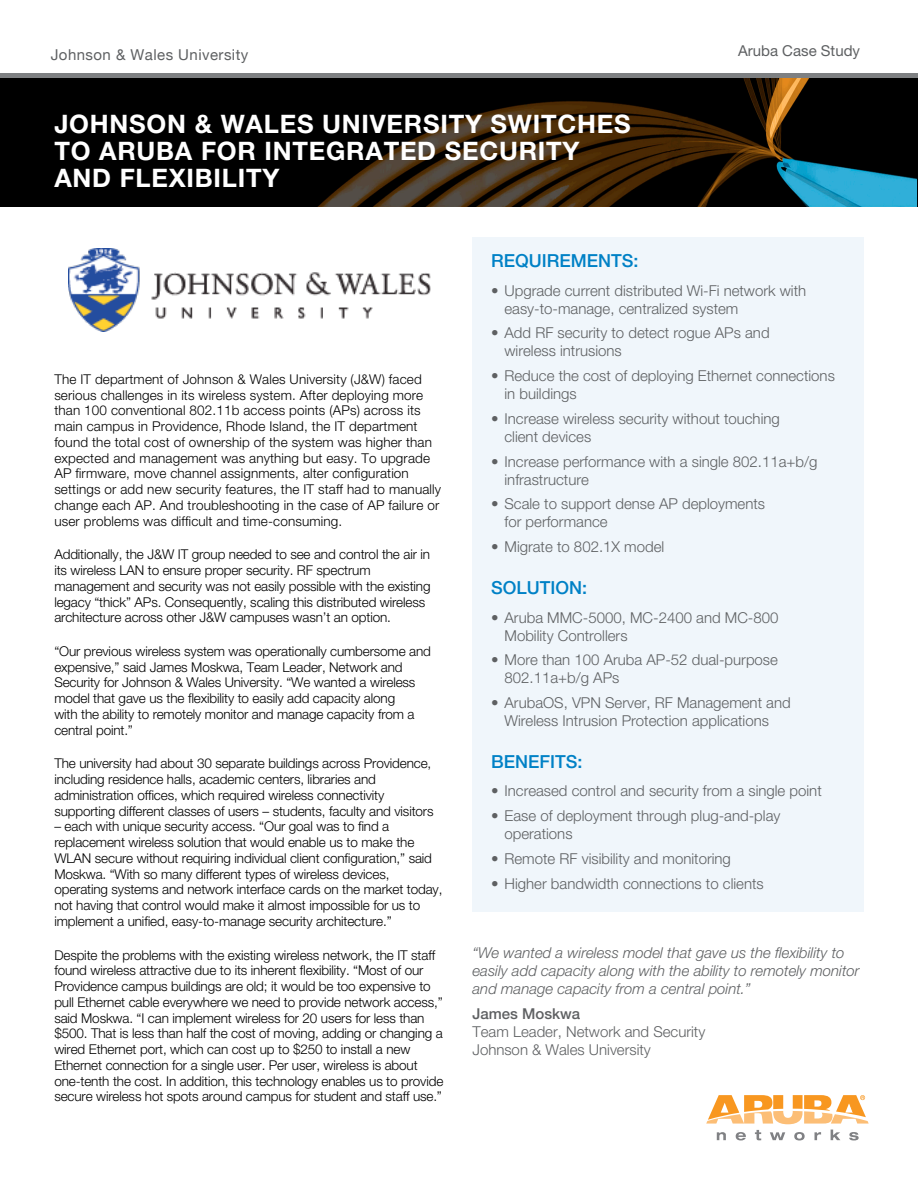
<style>
.page{position:relative;width:918px;height:1188px;background:#fff}
.page>*{position:absolute;margin:0;border:0;box-sizing:border-box;transform-origin:0 0}
.t1{font:700 25.5px/27px "Helvetica Neue";letter-spacing:.03em;color:#fff}
.t2{font:500 18px "Helvetica Neue";color:#0081c6}
.t3{font:300 15px/18px "Helvetica Neue";color:#5e6062}
.t4{font:italic 300 15px/18px "Helvetica Neue";color:#5e6062}
.t5{font:15px "Helvetica Neue";letter-spacing:.03em;color:#5e6062}
.t6{font:15px "Helvetica Neue LT Std";color:#5e6062}
.t7{font:500 15px "Helvetica Neue";color:#5e6062}
.t8{font:300 13.5px/15.8px "Helvetica Neue";letter-spacing:-.01em;color:#000}
.t9{font:300 13.5px/15.8px "Helvetica Neue";letter-spacing:.01em;color:#000}
</style>
<div class="page">
<svg style="left:706px;top:1095px;width:163px;height:29px"></svg>
<svg style="left:717px;top:1132px;width:9px;height:8px"></svg>
<svg style="left:736px;top:1132px;width:10px;height:8px"></svg>
<svg style="left:755px;top:1130px;width:6px;height:10px"></svg>
<svg style="left:770px;top:1132px;width:15px;height:8px"></svg>
<svg style="left:794px;top:1132px;width:11px;height:8px"></svg>
<svg style="left:815px;top:1132px;width:6px;height:8px"></svg>
<svg style="left:831px;top:1130px;width:9px;height:10px"></svg>
<svg style="left:849px;top:1132px;width:10px;height:8px"></svg>
<div style="left:0;top:74px;width:918px;height:132px;background:#000"></div>
<img style="left:318px;top:78px;width:598px;height:128px">
<div style="left:472px;top:237px;width:392px;height:675px;background:#f0f6fb"></div>
<div style="left:0;top:73px;width:918px;height:5px;background:#7e8082"></div>
<img style="left:68px;top:248px;width:363px;height:84px">
<p class="t5" style="left:51px;top:45px;width:199px">Johnson &amp; Wales University</p>
<p class="t6" style="left:738px;top:42px;width:123px">Aruba Case Study</p>
<h1 class="t1" style="left:54px;top:109px;width:578px">JOHNSON &amp; WALES UNIVERSITY SWITCHES<br>TO ARUBA FOR INTEGRATED SECURITY<br>AND FLEXIBILITY</h1>
<p class="t9" style="left:54px;top:371px;width:388px">The IT department of Johnson &amp; Wales University (J&amp;W) faced serious challenges in its wireless system. After deploying more than 100 conventional 802.11b access points (APs) across its main campus in Providence, Rhode Island, the IT department found the total cost of ownership of the system was higher than expected and management was anything but easy. To upgrade AP firmware, move channel assignments, alter configuration settings or add new security features, the IT staff had to manually change each AP. And troubleshooting in the case of AP failure or user problems was difficult and time-consuming.</p>
<p class="t8" style="left:54px;top:546px;width:378px">Additionally, the J&amp;W IT group needed to see and control the air in its wireless LAN to ensure proper security. RF spectrum management and security was not easily possible with the existing legacy “thick” APs. Consequently, scaling this distributed wireless architecture across other J&amp;W campuses wasn’t an option.</p>
<p class="t8" style="left:54px;top:643px;width:378px">“Our previous wireless system was operationally cumbersome and expensive,” said James Moskwa, Team Leader, Network and Security for Johnson &amp; Wales University. “We wanted a wireless model that gave us the flexibility to easily add capacity along<br>with the ability to remotely monitor and manage capacity from a central point.”</p>
<p class="t8" style="left:54px;top:755px;width:381px">The university had about 30 separate buildings across Providence, including residence halls, academic centers, libraries and administration offices, which required wireless connectivity supporting different classes of users – students, faculty and visitors</p>
<p class="t8" style="left:54px;top:818px;width:390px">– each with unique security access. “Our goal was to find a replacement wireless solution that would enable us to make the WLAN secure without requiring individual client configuration,” said Moskwa. “With so many different types of wireless devices, operating systems and network interface cards on the market today, not having that control would make it almost impossible for us to implement a unified, easy-to-manage security architecture.”</p>
<p class="t8" style="left:54px;top:947px;width:391px">Despite the problems with the existing wireless network, the IT staff found wireless attractive due to its inherent flexibility. “Most of our Providence campus buildings are old; it would be too expensive to pull Ethernet cable everywhere we need to provide network access,” said Moskwa. “I can implement wireless for 20 users for less than $500. That is less than half the cost of moving, adding or changing a wired Ethernet port, which can cost up to $250 to install a new Ethernet connection for a single user. Per user, wireless is about one-tenth the cost. In addition, this technology enables us to provide secure wireless hot spots around campus for student and staff use.”</p>
<h2 class="t2" style="left:491px;top:250px;width:149px">REQUIREMENTS:</h2>
<p class="t3" style="left:505px;top:281px;width:303px;text-indent:-14px">• Upgrade current distributed Wi-Fi network with easy-to-manage, centralized system</p>
<p class="t3" style="left:505px;top:324px;width:267px;text-indent:-14px">• Add RF security to detect rogue APs and wireless intrusions</p>
<p class="t3" style="left:505px;top:367px;width:332px;text-indent:-14px">• Reduce the cost of deploying Ethernet connections in buildings</p>
<p class="t3" style="left:505px;top:409px;width:277px;text-indent:-14px">• Increase wireless security without touching client devices</p>
<p class="t3" style="left:505px;top:452px;width:315px;text-indent:-14px">• Increase performance with a single 802.11a+b/g infrastructure</p>
<p class="t3" style="left:505px;top:495px;width:262px;text-indent:-14px">• Scale to support dense AP deployments for performance</p>
<p class="t3" style="left:491px;top:538px;width:175px">• Migrate to 802.1X model</p>
<h2 class="t2" style="left:491px;top:577px;width:98px">SOLUTION:</h2>
<p class="t3" style="left:505px;top:608px;width:275px;text-indent:-14px">• Aruba MMC-5000, MC-2400 and MC-800<br>Mobility Controllers</p>
<p class="t3" style="left:505px;top:651px;width:275px;text-indent:-14px">• More than 100 Aruba AP-52 dual-purpose<br>802.11a+b/g APs</p>
<p class="t3" style="left:491px;top:693px;width:301px;text-align:center">• ArubaOS, VPN Server, RF Management and<br>Wireless Intrusion Protection applications</p>
<h2 class="t2" style="left:491px;top:751px;width:25px">BENE</h2>
<h2 class="t2" style="left:539px;top:751px;width:45px">FITS:</h2>
<p class="t3" style="left:491px;top:782px;width:332px">• Increased control and security from a single point</p>
<p class="t3" style="left:505px;top:806px;width:277px;text-indent:-14px">• Ease of deployment through plug-and-play operations</p>
<p class="t3" style="left:491px;top:849px;width:241px">• Remote RF visibility and monitoring</p>
<p class="t3" style="left:491px;top:874px;width:274px">• Higher bandwidth connections to clients</p>
<p class="t4" style="left:472px;top:943px;width:389px">“We wanted a wireless model that gave us the flexibility to easily add capacity along with the ability to remotely monitor and manage capacity from a central point.”</p>
<p class="t7" style="left:472px;top:1004px;width:109px">JAMES MOSKWA</p>
<p class="t3" style="left:472px;top:1022px;width:234px">Team Leader, Network and Security<br>Johnson &amp; Wales University</p>
</div>
